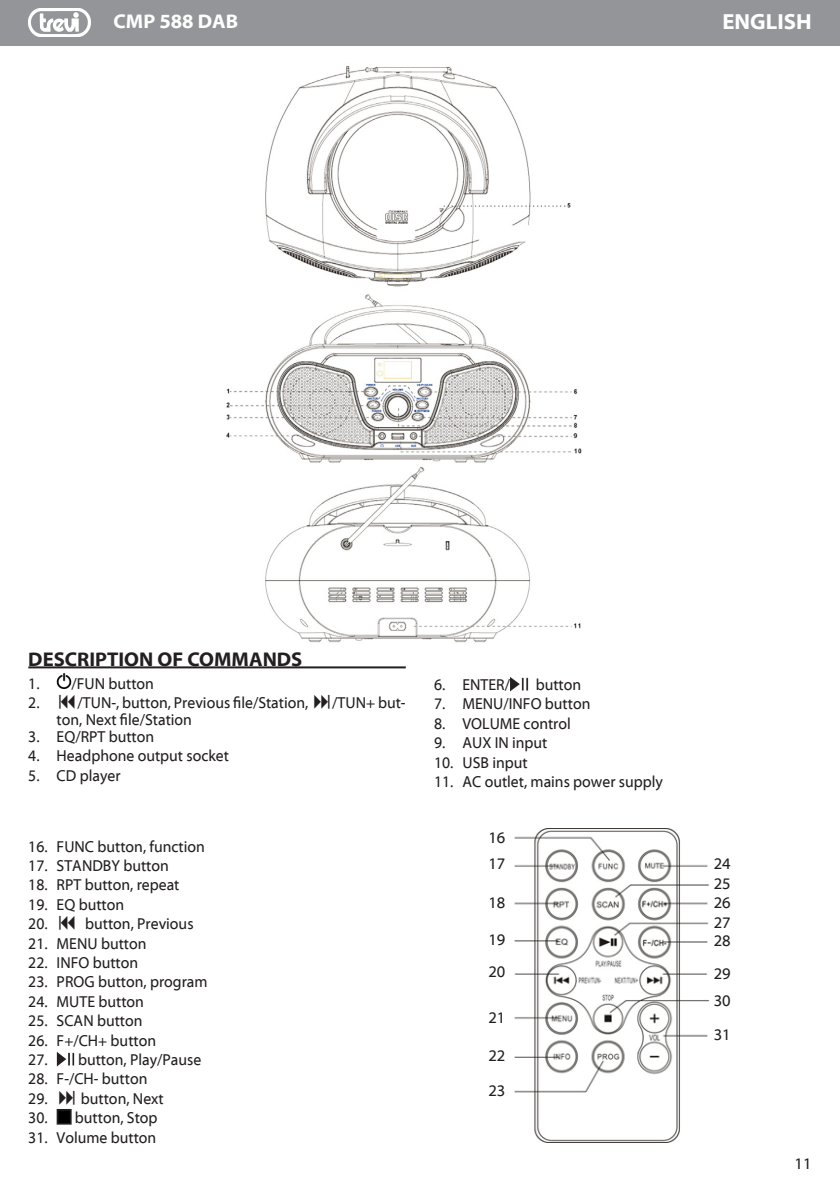
<style>
.page{position:relative;width:840px;height:1191px;background:#fff}
.page>*{position:absolute;margin:0;border:0;box-sizing:border-box;transform-origin:0 0}
.t1{font:22px "Myriad Bd Web";color:#fff}
.Titolo{font:20px "Myriad Bd Web";color:#231f20}
.t2{font:20px "Myriad Bd Web";color:#fff}
.Testo_rientrato{font:16px "Myriad Web";color:#231f20;scale:.95 1}
.Testo_rientrato-2{font:16px "Myriad Web";color:#231f20}
</style>
<div class="page">
<div style="left:0;top:0;width:839px;height:45px;background:#939598"></div>
<img style="left:28px;top:9px;width:63px;height:28px">
<hr style="left:28px;top:666px;width:377px;height:2px;background:#231f20">
<img style="left:57px;top:673px;width:14px;height:15px">
<img style="left:510px;top:677px;width:18px;height:14px">
<img style="left:514px;top:828px;width:195px;height:314px">
<img style="left:57px;top:1052px;width:18px;height:14px">
<div style="left:57px;top:1109px;width:14px;height:14px;background:#000"></div>
<div style="left:57px;top:1109px;width:15px;height:15px;border:2px solid #231f20"></div>
<img style="left:226px;top:66px;width:356px;height:577px">
<p class="t2" style="left:113px;top:10px;width:126px">CMP 588 DAB</p>
<p class="t1" style="left:722px;top:10px;width:91px">ENGLISH</p>
<p class="Titolo" style="left:28px;top:648px;width:275px">DESCRIPTION OF COMMANDS</p>
<p class="Testo_rientrato" style="left:28px;top:674px;width:134px">1. /FUN button</p>
<p class="Testo_rientrato" style="left:28px;top:694px;width:296px">2. /TUN-, button, Previous file/Station,</p>
<p class="Testo_rientrato" style="left:332px;top:694px;width:79px">/TUN+ but-</p>
<p class="Testo_rientrato" style="left:57px;top:710px;width:144px">ton, Next file/Station</p>
<p class="Testo_rientrato" style="left:28px;top:727px;width:134px">3. EQ/RPT button</p>
<p class="Testo_rientrato" style="left:28px;top:747px;width:212px">4. Headphone output socket</p>
<p class="Testo_rientrato" style="left:28px;top:766px;width:98px">5. CD player</p>
<p class="Testo_rientrato" style="left:28px;top:837px;width:187px">16. FUNC button, function</p>
<p class="Testo_rientrato" style="left:28px;top:857px;width:149px">17. STANDBY button</p>
<p class="Testo_rientrato" style="left:28px;top:876px;width:160px">18. RPT button, repeat</p>
<p class="Testo_rientrato" style="left:28px;top:895px;width:102px">19. EQ button</p>
<p class="Testo_rientrato" style="left:28px;top:915px;width:175px">20. button, Previous</p>
<p class="Testo_rientrato" style="left:28px;top:934px;width:126px">21. MENU button</p>
<p class="Testo_rientrato" style="left:28px;top:954px;width:117px">22. INFO button</p>
<p class="Testo_rientrato" style="left:28px;top:973px;width:190px">23. PROG button, program</p>
<p class="Testo_rientrato" style="left:28px;top:992px;width:123px">24. MUTE button</p>
<p class="Testo_rientrato" style="left:28px;top:1012px;width:122px">25. SCAN button</p>
<p class="Testo_rientrato" style="left:28px;top:1031px;width:136px">26. F+/CH+ button</p>
<p class="Testo_rientrato" style="left:28px;top:1051px;width:183px">27. button, Play/Pause</p>
<p class="Testo_rientrato" style="left:28px;top:1070px;width:127px">28. F-/CH- button</p>
<p class="Testo_rientrato" style="left:28px;top:1089px;width:144px">29. button, Next</p>
<p class="Testo_rientrato" style="left:28px;top:1109px;width:137px">30. button, Stop</p>
<p class="Testo_rientrato" style="left:28px;top:1128px;width:136px">31. Volume button</p>
<p class="Testo_rientrato" style="left:434px;top:676px;width:81px">6. ENTER/</p>
<p class="Testo_rientrato" style="left:535px;top:676px;width:49px">button</p>
<p class="Testo_rientrato" style="left:434px;top:695px;width:166px">7. MENU/INFO button</p>
<p class="Testo_rientrato" style="left:434px;top:715px;width:145px">8. VOLUME control</p>
<p class="Testo_rientrato" style="left:434px;top:734px;width:121px">9. AUX IN input</p>
<p class="Testo_rientrato" style="left:434px;top:753px;width:100px">10. USB input</p>
<p class="Testo_rientrato" style="left:434px;top:773px;width:242px">11. AC outlet, mains power supply</p>
<p class="Testo_rientrato-2" style="left:488px;top:828px;width:18px">16</p>
<p class="Testo_rientrato-2" style="left:488px;top:855px;width:18px">17</p>
<p class="Testo_rientrato-2" style="left:488px;top:893px;width:18px">18</p>
<p class="Testo_rientrato-2" style="left:488px;top:930px;width:18px">19</p>
<p class="Testo_rientrato-2" style="left:488px;top:963px;width:18px">20</p>
<p class="Testo_rientrato-2" style="left:488px;top:1008px;width:18px">21</p>
<p class="Testo_rientrato-2" style="left:488px;top:1047px;width:18px">22</p>
<p class="Testo_rientrato-2" style="left:488px;top:1082px;width:18px">23</p>
<p class="Testo_rientrato-2" style="left:713px;top:855px;width:18px">24</p>
<p class="Testo_rientrato-2" style="left:713px;top:875px;width:18px">25</p>
<p class="Testo_rientrato-2" style="left:713px;top:893px;width:18px">26</p>
<p class="Testo_rientrato-2" style="left:713px;top:913px;width:18px">27</p>
<p class="Testo_rientrato-2" style="left:713px;top:932px;width:18px">28</p>
<p class="Testo_rientrato-2" style="left:713px;top:964px;width:18px">29</p>
<p class="Testo_rientrato-2" style="left:713px;top:991px;width:18px">30</p>
<p class="Testo_rientrato-2" style="left:713px;top:1025px;width:18px">31</p>
<p class="Testo_rientrato-2" style="left:794px;top:1154px;width:18px">11</p>
</div>
